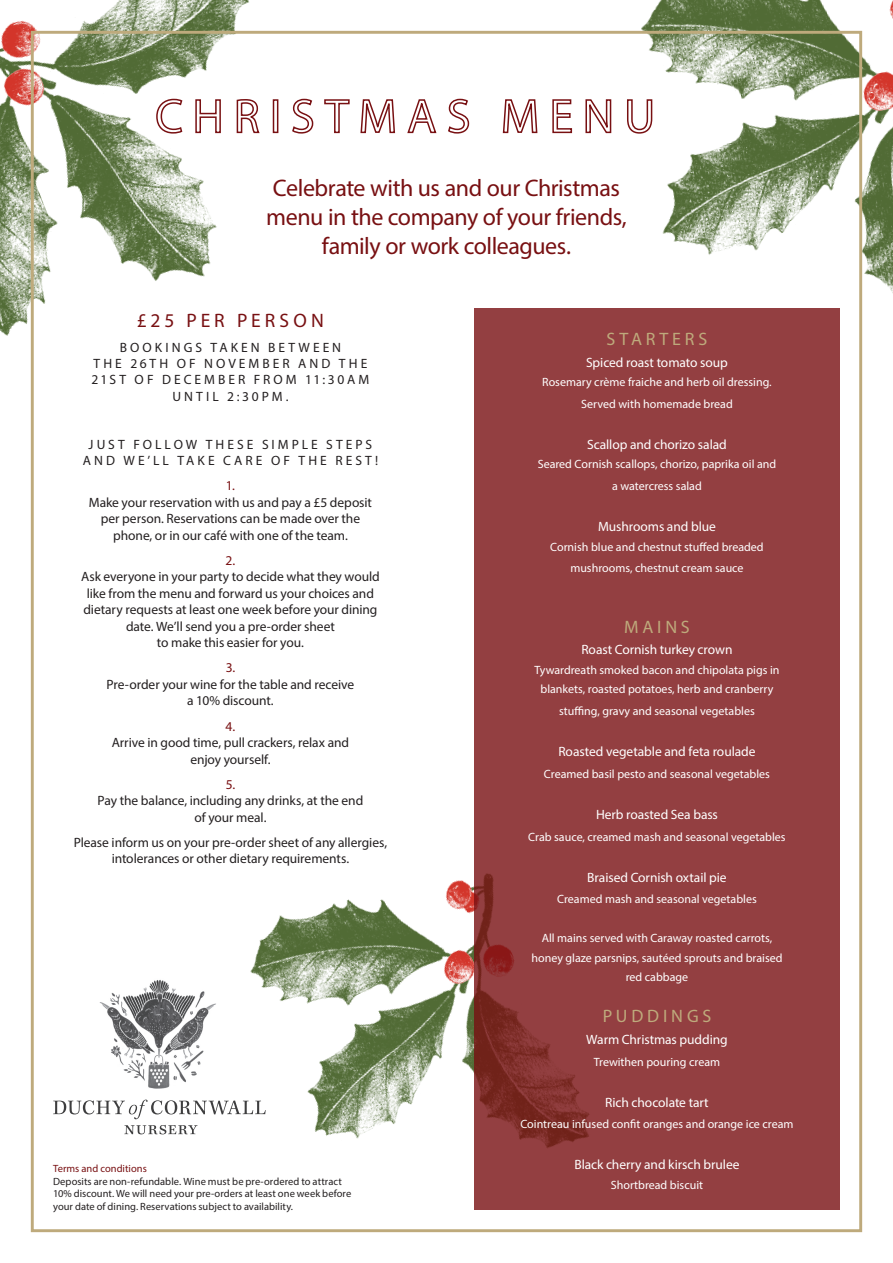
<style>
.page{position:relative;width:893px;height:1263px;background:#fff}
.page>*{position:absolute;margin:0;border:0;box-sizing:border-box;transform-origin:0 0}
.t1{font:24px/28.8px "Myriad Pro";letter-spacing:-.02em;color:#781012;text-align:center}
.t2{font:19.5px "Myriad Pro";letter-spacing:.205em;color:#781012}
.t3{font:18px "Myriad Pro";letter-spacing:.215em;color:#beaa7c}
.t4{font:13.5px/16.5px "Myriad Pro";letter-spacing:-.005em;color:#231f20;text-align:center}
.t5{font:13.5px "Myriad Pro";letter-spacing:-.005em;color:#fff}
.t6{font:13.5px/16.2px "Myriad Pro";letter-spacing:.225em;color:#231f20;text-align:center}
.t7{font:12px/21.6px "Myriad Pro";color:#fff;text-align:center}
.t8{font:10.5px/12.6px "Myriad Pro";letter-spacing:.005em;color:#231f20}
.s1{color:#781012}
</style>
<div class="page">
<img style="left:181px;top:880px;width:499px;height:353px">
<div style="left:474px;top:308px;width:366px;height:902px;background:#933f41"></div>
<img style="left:574px;top:0;width:319px;height:411px">
<img style="left:0;top:0;width:380px;height:402px">
<svg style="left:155px;top:98px;width:28px;height:36px"></svg>
<svg style="left:195px;top:99px;width:27px;height:35px"></svg>
<svg style="left:236px;top:98px;width:25px;height:36px"></svg>
<div style="left:273px;top:99px;width:5px;height:34px;border:2px solid #781012"></div>
<svg style="left:291px;top:98px;width:23px;height:36px"></svg>
<svg style="left:323px;top:99px;width:27px;height:35px"></svg>
<svg style="left:360px;top:99px;width:36px;height:35px"></svg>
<svg style="left:407px;top:99px;width:30px;height:35px"></svg>
<svg style="left:448px;top:98px;width:22px;height:36px"></svg>
<svg style="left:502px;top:99px;width:36px;height:35px"></svg>
<svg style="left:552px;top:99px;width:21px;height:35px"></svg>
<svg style="left:585px;top:98px;width:27px;height:36px"></svg>
<svg style="left:626px;top:99px;width:27px;height:35px"></svg>
<svg style="left:124px;top:1125px;width:74px;height:9px"></svg>
<svg style="left:53px;top:1099px;width:213px;height:20px"></svg>
<img style="left:99px;top:978px;width:122px;height:112px">
<p class="t1" style="left:266px;top:173px;width:362px">Celebrate with us and our Christmas menu in the company of your friends, family or work colleagues.</p>
<p class="t2" style="left:137px;top:309px;width:188px">£25 PER PERSON</p>
<p class="t6" style="left:92px;top:339px;width:279px">BOOKINGS TAKEN BETWEEN<br>THE 26TH OF NOVEMBER AND THE<br>21ST OF DECEMBER FROM 11:30AM<br>UNTIL 2:30PM.</p>
<p class="t6" style="left:83px;top:436px;width:297px">JUST FOLLOW THESE SIMPLE STEPS<br>AND WE’LL TAKE CARE OF THE REST!</p>
<p class="t4" style="left:89px;top:477px;width:285px"><span class="s1">1.<br></span>Make your reservation with us and pay a £5 deposit per person. Reservations can be made over the phone, or in our café with one of the team.</p>
<p class="t4" style="left:81px;top:552px;width:300px"><span class="s1">2.<br></span>Ask everyone in your party to decide what they would like from the menu and forward us your choices and dietary requests at least one week before your dining date. We’ll send you a pre-order sheet<br>to make this easier for you.</p>
<p class="t4" style="left:107px;top:659px;width:249px"><span class="s1">3.<br></span>Pre-order your wine for the table and receive a 10% discount.</p>
<p class="t4" style="left:112px;top:717px;width:239px"><span class="s1">4.<br></span>Arrive in good time, pull crackers, relax and enjoy yourself.</p>
<p class="t4" style="left:98px;top:775px;width:267px"><span class="s1">5.<br></span>Pay the balance, including any drinks, at the end of your meal.</p>
<p class="t4" style="left:74px;top:833px;width:315px">Please inform us on your pre-order sheet of any allergies, intolerances or other dietary requirements.</p>
<p class="t8" style="left:53px;top:1162px;width:300px"><span class="s1">Terms and conditions<br></span>Deposits are non-refundable. Wine must be pre-ordered to attract 10% discount. We will need your pre-orders at least one week before your date of dining. Reservations subject to availability.</p>
<p class="t3" style="left:607px;top:328px;width:102px">STARTERS</p>
<p class="t5" style="left:586px;top:354px;width:143px">Spiced roast tomato soup</p>
<p class="t7" style="left:542px;top:371px;width:231px">Rosemary crème fraiche and herb oil dressing.<br>Served with homemade bread</p>
<p class="t5" style="left:587px;top:436px;width:141px">Scallop and chorizo salad</p>
<p class="t7" style="left:538px;top:453px;width:240px">Seared Cornish scallops, chorizo, paprika oil and a watercress salad</p>
<p class="t5" style="left:598px;top:518px;width:119px">Mushrooms and blue</p>
<p class="t7" style="left:550px;top:536px;width:215px">Cornish blue and chestnut stuffed breaded mushrooms, chestnut cream sauce</p>
<p class="t3" style="left:624px;top:616px;width:67px">MAINS</p>
<p class="t5" style="left:581px;top:642px;width:153px">Roast Cornish turkey crown</p>
<p class="t7" style="left:534px;top:660px;width:247px;line-height:19.5px">Tywardreath smoked bacon and chipolata pigs in blankets, roasted potatoes, herb and cranberry</p>
<p class="t7" style="left:559px;top:700px;width:197px">stuffing, gravy and seasonal vegetables</p>
<p class="t5" style="left:558px;top:743px;width:199px">Roasted vegetable and feta roulade</p>
<p class="t7" style="left:544px;top:763px;width:228px">Creamed basil pesto and seasonal vegetables</p>
<p class="t5" style="left:596px;top:806px;width:123px">Herb roasted Sea bass</p>
<p class="t7" style="left:528px;top:825px;width:259px">Crab sauce, creamed mash and seasonal vegetables</p>
<p class="t5" style="left:587px;top:869px;width:141px">Braised Cornish oxtail pie</p>
<p class="t7" style="left:557px;top:888px;width:201px">Creamed mash and seasonal vegetables</p>
<p class="t7" style="left:531px;top:928px;width:253px;line-height:19.5px">All mains served with Caraway roasted carrots, honey glaze parsnips, sautéed sprouts and braised red cabbage</p>
<p class="t3" style="left:603px;top:1005px;width:110px">PUDDINGS</p>
<p class="t5" style="left:586px;top:1031px;width:143px">Warm Christmas pudding</p>
<p class="t7" style="left:594px;top:1050px;width:128px">Trewithen pouring cream</p>
<p class="t5" style="left:605px;top:1094px;width:105px">Rich chocolate tart</p>
<p class="t7" style="left:520px;top:1113px;width:275px">Cointreau infused confit oranges and orange ice cream</p>
<p class="t5" style="left:574px;top:1156px;width:167px">Black cherry and kirsch brulee</p>
<p class="t7" style="left:611px;top:1174px;width:94px">Shortbread biscuit</p>
</div>
